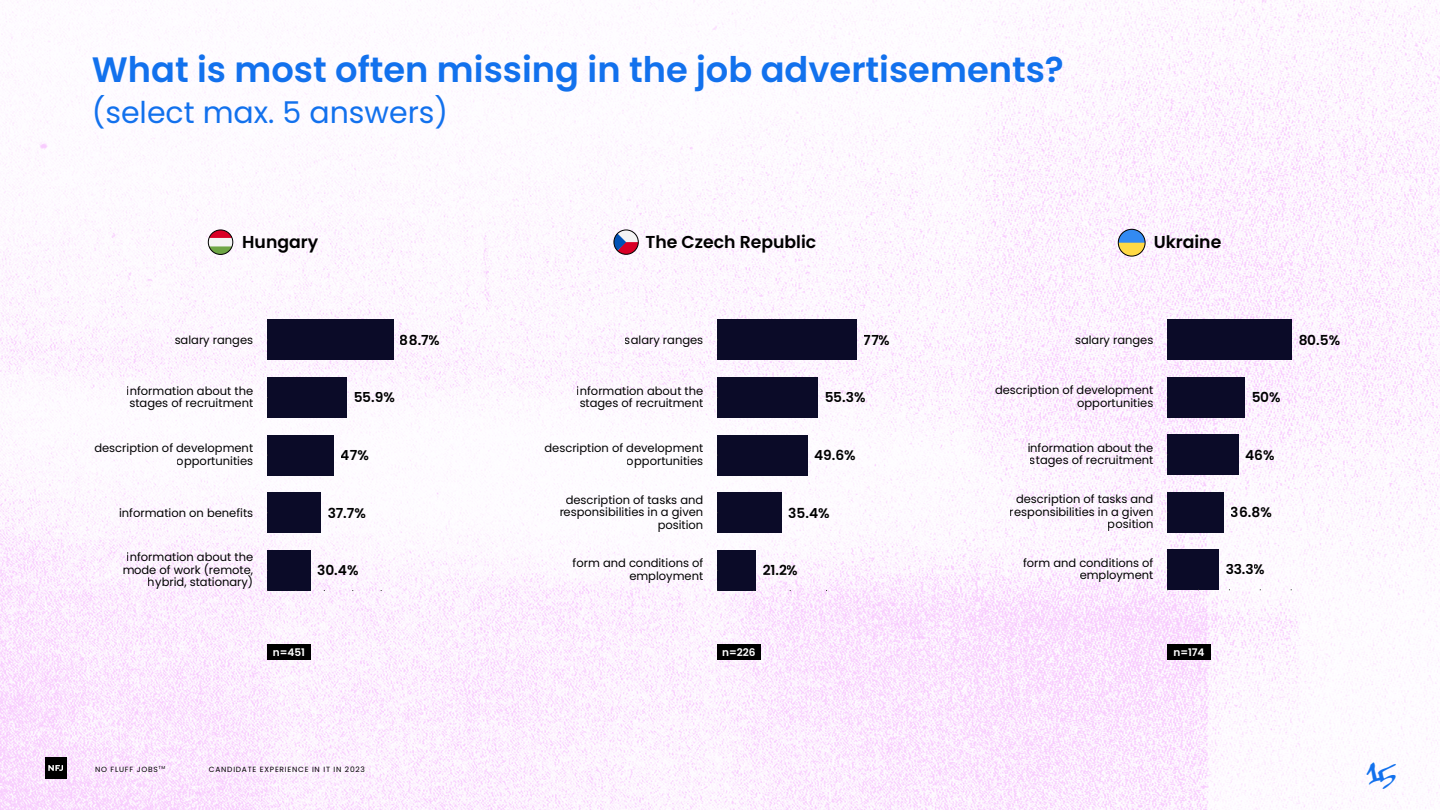
<style>
.page{position:relative;width:1440px;height:810px;background:#fff}
.page>*{position:absolute;margin:0;border:0;box-sizing:border-box;transform-origin:0 0}
.t1{font:600 35.25px "Poppins";color:#1271ed}
.t2{font:35.25px "Subway New York SC";color:#1271ed}
.t3{font:30px "Poppins";color:#1271ed}
.t4{font:600 17.25px "Poppins";color:#000}
.t5{font:600 13.8px "Poppins";color:#000}
.t6{font:11.48px/12.7px "Poppins";color:#000;text-align:right}
.t7{font:600 10.5px "Poppins";color:#fff}
.t8{font:7.5px "Poppins";letter-spacing:.1em;color:#000}
.t9{font:4.35px "Poppins";color:#000}
</style>
<div class="page">
<img style="left:0;top:0;width:1440px;height:810px">
<div style="left:267px;top:645px;width:43px;height:15px;background:#000"></div>
<div style="left:717px;top:645px;width:43px;height:15px;background:#000"></div>
<div style="left:1168px;top:645px;width:43px;height:15px;background:#000"></div>
<div style="left:614px;top:230px;width:24px;height:24px;background:#f4f4f4;border-radius:50%"></div>
<svg style="left:614px;top:234px;width:24px;height:20px"></svg>
<div style="left:614px;top:230px;width:24px;height:24px;border:1px solid #000;border-radius:50%"></div>
<svg style="left:208px;top:230px;width:25px;height:24px"></svg>
<div style="left:208px;top:230px;width:25px;height:25px;border:1px solid #000;border-radius:50%"></div>
<div style="left:1118px;top:229px;width:27px;height:27px;background:#ffd945;border-radius:50%"></div>
<svg style="left:1118px;top:229px;width:27px;height:14px"></svg>
<div style="left:1118px;top:229px;width:27px;height:27px;border:1px solid #000;border-radius:50%"></div>
<div style="left:267px;top:320px;width:126px;height:40px;background:#0b0b28"></div>
<div style="left:267px;top:377px;width:79px;height:41px;background:#0b0b28"></div>
<div style="left:267px;top:435px;width:67px;height:40px;background:#0b0b28"></div>
<div style="left:267px;top:493px;width:54px;height:40px;background:#0b0b28"></div>
<div style="left:267px;top:550px;width:43px;height:40px;background:#0b0b28"></div>
<hr style="left:267px;top:590px;width:126px;height:1px;background:#333">
<hr style="left:267px;top:320px;width:1px;height:270px;background:#333">
<div style="left:717px;top:320px;width:140px;height:40px;background:#0b0b28"></div>
<div style="left:717px;top:377px;width:101px;height:41px;background:#0b0b28"></div>
<div style="left:717px;top:435px;width:90px;height:40px;background:#0b0b28"></div>
<div style="left:717px;top:493px;width:64px;height:40px;background:#0b0b28"></div>
<div style="left:717px;top:550px;width:39px;height:40px;background:#0b0b28"></div>
<hr style="left:717px;top:590px;width:140px;height:1px;background:#333">
<hr style="left:717px;top:320px;width:1px;height:270px;background:#333">
<div style="left:1167px;top:320px;width:124px;height:40px;background:#0b0b28"></div>
<div style="left:1167px;top:377px;width:77px;height:40px;background:#0b0b28"></div>
<div style="left:1167px;top:435px;width:71px;height:40px;background:#0b0b28"></div>
<div style="left:1167px;top:492px;width:57px;height:40px;background:#0b0b28"></div>
<div style="left:1167px;top:550px;width:52px;height:40px;background:#0b0b28"></div>
<hr style="left:1167px;top:590px;width:124px;height:1px;background:#333">
<hr style="left:1167px;top:320px;width:1px;height:270px;background:#333">
<div style="left:45px;top:757px;width:21px;height:22px;background:#000"></div>
<svg style="left:48px;top:765px;width:15px;height:6px"></svg>
<h1 class="t1" style="left:92px;top:49px;width:974px">What is most often missing in the job advertisements?</h1>
<h2 class="t3" style="left:92px;top:95px;width:358px">(select max. 5 answers)</h2>
<h3 class="t4" style="left:242px;top:232px;width:77px">Hungary</h3>
<h3 class="t4" style="left:646px;top:232px;width:172px">The Czech Republic</h3>
<h3 class="t4" style="left:1154px;top:232px;width:69px">Ukraine</h3>
<p class="t6" style="left:175px;top:333px;width:80px">salary ranges</p>
<p class="t6" style="left:127px;top:384px;width:128px;text-align:left">information about the stages of recruitment</p>
<p class="t6" style="left:94px;top:442px;width:160px">description of development opportunities</p>
<p class="t6" style="left:119px;top:506px;width:136px">information on benefits</p>
<p class="t6" style="left:122px;top:551px;width:132px">information about the mode of work (remote, hybrid, stationary)</p>
<p class="t5" style="left:400px;top:332px;width:42px">88.7%</p>
<p class="t5" style="left:353px;top:389px;width:43px">55.9%</p>
<p class="t5" style="left:341px;top:447px;width:30px">47%</p>
<p class="t5" style="left:327px;top:505px;width:40px">37.7%</p>
<p class="t5" style="left:317px;top:562px;width:43px">30.4%</p>
<p class="t6" style="left:625px;top:333px;width:80px">salary ranges</p>
<p class="t6" style="left:577px;top:384px;width:128px;text-align:left">information about the stages of recruitment</p>
<p class="t6" style="left:544px;top:442px;width:160px">description of development opportunities</p>
<p class="t6" style="left:559px;top:493px;width:145px">description of tasks and responsibilities in a given position</p>
<p class="t6" style="left:573px;top:557px;width:132px">form and conditions of employment</p>
<p class="t5" style="left:864px;top:332px;width:28px">77%</p>
<p class="t5" style="left:824px;top:389px;width:43px">55.3%</p>
<p class="t5" style="left:814px;top:447px;width:43px">49.6%</p>
<p class="t5" style="left:788px;top:505px;width:43px">35.4%</p>
<p class="t5" style="left:763px;top:562px;width:37px">21.2%</p>
<p class="t6" style="left:1075px;top:333px;width:80px">salary ranges</p>
<p class="t6" style="left:995px;top:384px;width:160px">description of development opportunities</p>
<p class="t6" style="left:1027px;top:442px;width:127px;text-align:left">information about the stages of recruitment</p>
<p class="t6" style="left:1010px;top:493px;width:145px">description of tasks and responsibilities in a given position</p>
<p class="t6" style="left:1023px;top:557px;width:132px">form and conditions of employment</p>
<p class="t5" style="left:1251px;top:389px;width:31px">50%</p>
<p class="t5" style="left:1245px;top:447px;width:31px">46%</p>
<p class="t5" style="left:1231px;top:504px;width:42px">36.8%</p>
<p class="t5" style="left:1225px;top:562px;width:41px">33.3%</p>
<p class="t5" style="left:1298px;top:332px;width:43px">80.5%</p>
<p class="t7" style="left:273px;top:646px;width:34px">n=451</p>
<p class="t7" style="left:722px;top:646px;width:35px">n=226</p>
<p class="t7" style="left:1173px;top:646px;width:33px">n=174</p>
<p class="t9" style="left:159px;top:765px;width:8px">TM</p>
<p class="t8" style="left:95px;top:765px;width:64px">NO FLUFF JOBS</p>
<p class="t8" style="left:209px;top:765px;width:158px">CANDIDATE EXPERIENCE IN IT IN 2023</p>
<h1 class="t2" style="left:1369px;top:752px;width:28px">15</h1>
</div>
